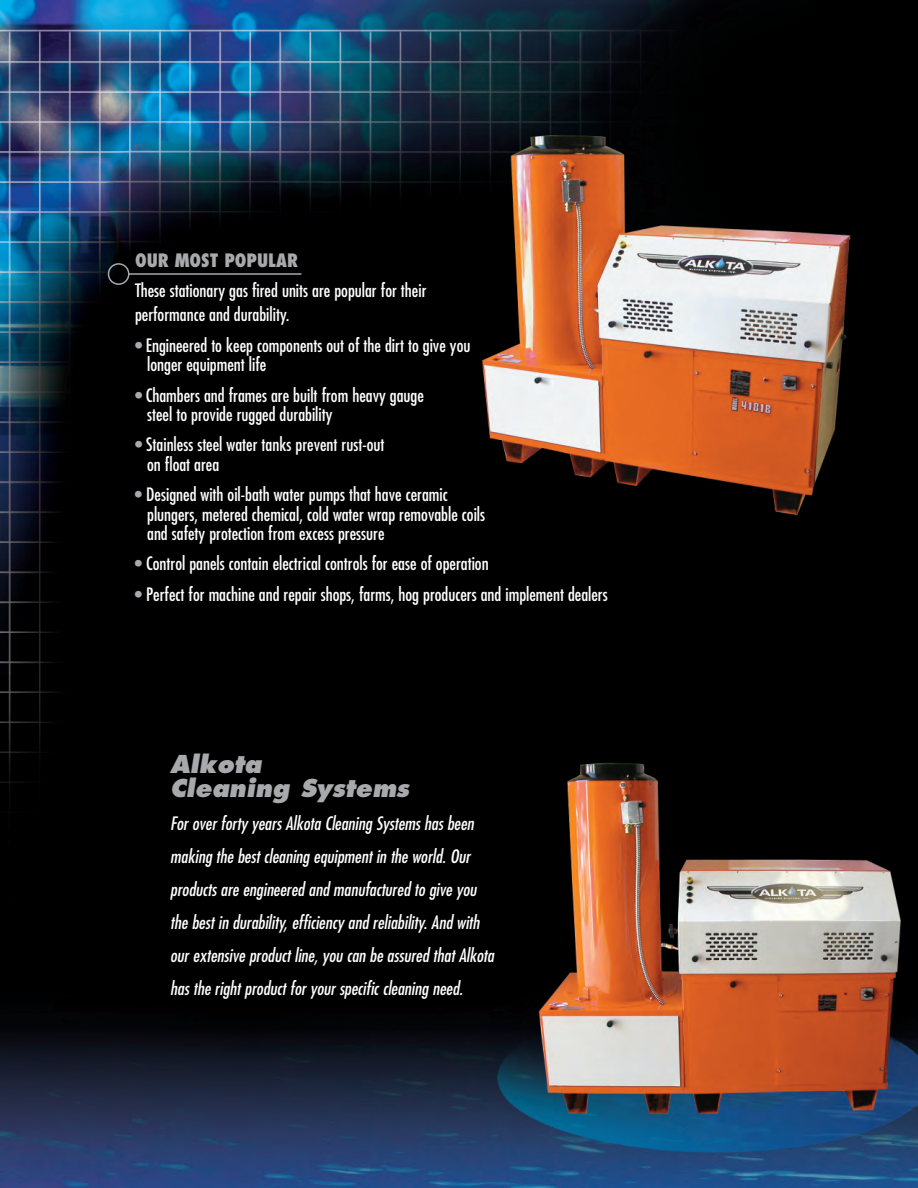
<style>
.page{position:relative;width:918px;height:1188px;background:#fff}
.page>*{position:absolute;margin:0;border:0;box-sizing:border-box;transform-origin:0 0}
.t1{font:italic 800 24px/24px "Futura";color:#a8a9ad}
.t2{font:condensed 18px/19.5px "Futura";color:#fff}
.t3{font:italic condensed 18px/33px "Futura";color:#fff}
.t4{font:800 condensed 18px "Futura";color:#a8a9ad}
.s1{color:#a8a9ad}
</style>
<div class="page">
<img style="left:1px;top:0;width:917px;height:1188px">
<hr style="left:129px;top:273px;width:173px;height:2px;background:#a8a9ad">
<svg style="left:108px;top:263px;width:21px;height:22px"></svg>
<p class="t4" style="left:135px;top:253px;width:165px">OUR MOST POPULAR</p>
<p class="t2" style="left:135px;top:280px;width:293px;line-height:24px">These stationary gas fired units are popular for their performance and durability.</p>
<p class="t2" style="left:147px;top:336px;width:325px;text-indent:-12px"><span class="s1">•</span> Engineered to keep components out of the dirt to give you longer equipment life</p>
<p class="t2" style="left:147px;top:386px;width:278px;text-indent:-12px"><span class="s1">•</span> Chambers and frames are built from heavy gauge steel to provide rugged durability</p>
<p class="t2" style="left:147px;top:436px;width:239px;text-indent:-12px"><span class="s1">•</span> Stainless steel water tanks prevent rust-out on float area</p>
<p class="t2" style="left:147px;top:486px;width:339px;text-indent:-12px"><span class="s1">•</span> Designed with oil-bath water pumps that have ceramic plungers, metered chemical, cold water wrap removable coils and safety protection from excess pressure</p>
<p class="t2" style="left:135px;top:555px;width:355px"><span class="s1">•</span> Control panels contain electrical controls for ease of operation</p>
<p class="t2" style="left:135px;top:585px;width:474px"><span class="s1">•</span> Perfect for machine and repair shops, farms, hog producers and implement dealers</p>
<h1 class="t1" style="left:170px;top:754px;width:240px">Alkota<br>Cleaning Systems</h1>
<p class="t3" style="left:170px;top:808px;width:325px">For over forty years Alkota Cleaning Systems has been making the best cleaning equipment in the world. Our products are engineered and manufactured to give you the best in durability, efficiency and reliability. And with our extensive product line, you can be assured that Alkota has the right product for your specific cleaning need.</p>
</div>
